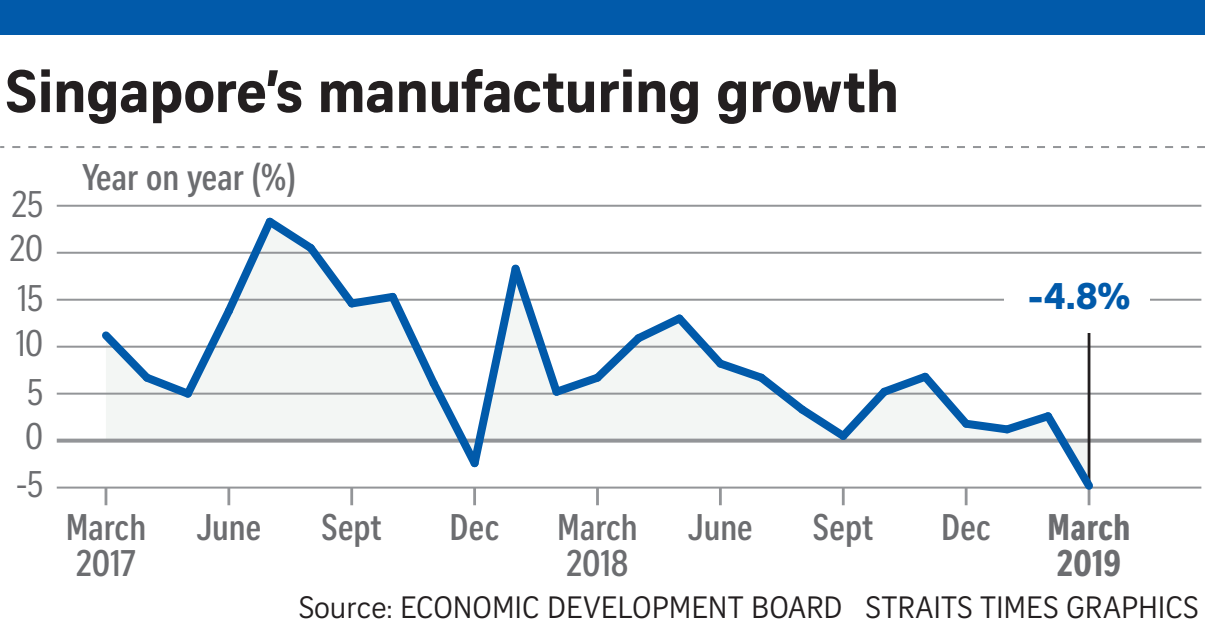
<style>
.page{position:relative;width:1205px;height:624px;background:#fff}
.page>*{position:absolute;margin:0;border:0;box-sizing:border-box;transform-origin:0 0}
.t1{font:700 58px "Curator Serp Text";letter-spacing:-.01em;color:#231f20}
.t2{font:700 36px/36px "Curator Head Cond ST Semi";color:#6c6d70}
.t3{font:36px "Curator Head Cond ST Regular";color:#6c6d70}
.t4{font:36px/36px "Curator Head Cond ST Bold";color:#6c6d70}
.t5{font:700 36px "Curator Head ST Extra";color:#015aaa}
.t6{font:30px "Curator Serp Text";letter-spacing:.01em;color:#231f20}
</style>
<div class="page">
<hr style="left:57px;top:392px;width:1144px;height:2px;background:#939598">
<hr style="left:57px;top:345px;width:1144px;height:2px;background:#939598">
<hr style="left:57px;top:299px;width:1144px;height:2px;background:#939598">
<hr style="left:57px;top:252px;width:1144px;height:2px;background:#939598">
<hr style="left:57px;top:205px;width:1144px;height:2px;background:#939598">
<hr style="left:57px;top:486px;width:1144px;height:2px;background:#939598">
<svg style="left:57px;top:438px;width:1144px;height:4px"></svg>
<svg style="left:95px;top:217px;width:1004px;height:288px"></svg>
<div style="left:0;top:0;width:1204px;height:34px;background:#015aaa"></div>
<svg style="left:0;top:146px;width:1204px;height:2px"></svg>
<div style="left:1004px;top:263px;width:145px;height:69px;background:#fff"></div>
<h1 class="t1" style="left:6px;top:56px;width:894px">Singapore’s manufacturing growth</h1>
<p class="t3" style="left:12px;top:184px;width:33px">25</p>
<p class="t3" style="left:10px;top:228px;width:35px">20</p>
<p class="t3" style="left:17px;top:279px;width:27px">15</p>
<p class="t3" style="left:16px;top:323px;width:29px">10</p>
<p class="t3" style="left:27px;top:373px;width:18px">5</p>
<p class="t3" style="left:25px;top:416px;width:19px">0</p>
<p class="t3" style="left:16px;top:464px;width:29px">-5</p>
<p class="t2" style="left:82px;top:159px;width:215px">Year on year (%)</p>
<p class="t5" style="left:1028px;top:273px;width:103px">-4.8%</p>
<p class="t2" style="left:66px;top:509px;width:82px">March</p>
<p class="t2" style="left:687px;top:509px;width:66px">June</p>
<p class="t2" style="left:812px;top:509px;width:62px">Sept</p>
<p class="t2" style="left:940px;top:509px;width:51px">Dec</p>
<p class="t2" style="left:76px;top:545px;width:61px">2017</p>
<p class="t2" style="left:196px;top:509px;width:66px">June</p>
<p class="t2" style="left:321px;top:509px;width:62px">Sept</p>
<p class="t2" style="left:449px;top:509px;width:51px">Dec</p>
<p class="t4" style="left:1047px;top:509px;width:85px">March<br>2019</p>
<p class="t6" style="left:299px;top:590px;width:900px">Source: ECONOMIC DEVELOPMENT BOARD STRAITS TIMES GRAPHICS</p>
<p class="t2" style="left:557px;top:509px;width:82px">March<br>2018</p>
</div>
